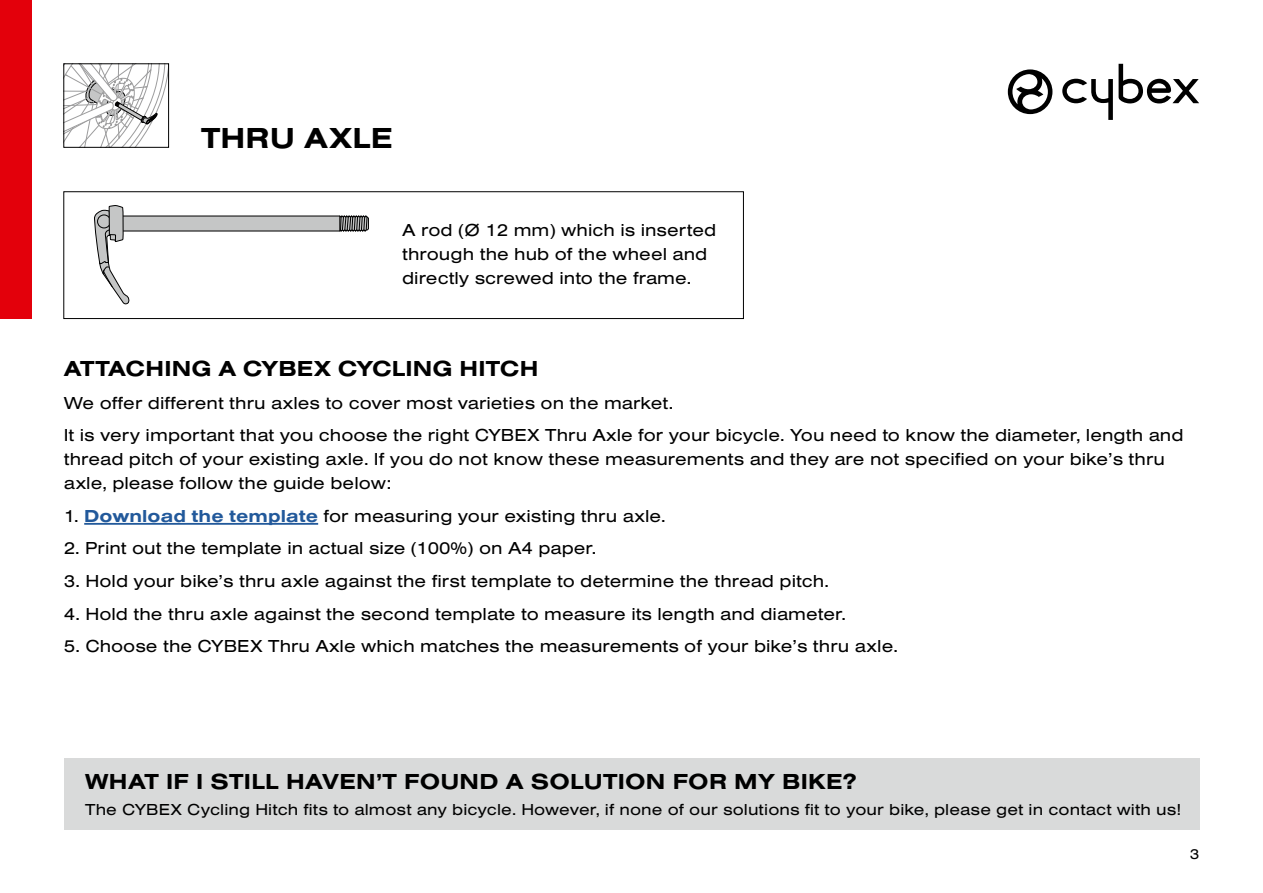
<style>
.page{position:relative;width:1263px;height:893px;background:#fff}
.page>*{position:absolute;margin:0;border:0;box-sizing:border-box;transform-origin:0 0}
.t1{font:700 30px "Nimbus San Ext";letter-spacing:.005em;color:#000}
.t2{font:700 22.5px "Nimbus San Ext";letter-spacing:.01em;color:#000}
.t3{font:18px/24px "Nimbus San Ext";color:#000}
.t4{font:16.5px "Nimbus San Ext";letter-spacing:.005em;color:#000}
.t5{font:15px "Nimbus San Ext";color:#000}
.s1{font-weight:700;color:#22599b}
</style>
<div class="page">
<div style="left:63px;top:191px;width:681px;height:128px;border:1px solid #000"></div>
<hr style="left:84px;top:523px;width:234px;height:2px;background:#22599b">
<svg style="left:1008px;top:64px;width:191px;height:56px"></svg>
<div style="left:64px;top:758px;width:1135px;height:71px;background:#d9dada"></div>
<div style="left:0;top:0;width:32px;height:319px;background:#e3000b"></div>
<svg style="left:94px;top:205px;width:275px;height:100px"></svg>
<svg style="left:65px;top:65px;width:102px;height:81px"></svg>
<div style="left:63px;top:63px;width:106px;height:85px;border:1px solid #000"></div>
<h1 class="t1" style="left:201px;top:121px;width:193px">THRU AXLE</h1>
<p class="t3" style="left:402px;top:218px;width:316px">A rod (Ø 12 mm) which is inserted through the hub of the wheel and directly screwed into the frame.</p>
<p class="t2" style="left:64px;top:356px;width:476px">ATTACHING A CYBEX CYCLING HITCH</p>
<p class="t3" style="left:64px;top:387px;width:1121px;line-height:32.5px">We offer different thru axles to cover most varieties on the market.<br>It is very important that you choose the right CYBEX Thru Axle for your bicycle. You need to know the diameter, length and</p>
<p class="t3" style="left:64px;top:448px;width:1103px">thread pitch of your existing axle. If you do not know these measurements and they are not specified on your bike’s thru axle, please follow the guide below:</p>
<p class="t3" style="left:64px;top:504px;width:604px">1. <span class="s1">Download the template</span> for measuring your existing thru axle.</p>
<p class="t3" style="left:64px;top:537px;width:534px">2. Print out the template in actual size (100%) on A4 paper.</p>
<p class="t3" style="left:64px;top:569px;width:767px">3. Hold your bike’s thru axle against the first template to determine the thread pitch.</p>
<p class="t3" style="left:64px;top:602px;width:784px">4. Hold the thru axle against the second template to measure its length and diameter.</p>
<p class="t3" style="left:64px;top:634px;width:836px">5. Choose the CYBEX Thru Axle which matches the measurements of your bike’s thru axle.</p>
<p class="t2" style="left:85px;top:769px;width:773px">WHAT IF I STILL HAVEN’T FOUND A SOLUTION FOR MY BIKE?</p>
<p class="t4" style="left:85px;top:800px;width:1097px">The CYBEX Cycling Hitch fits to almost any bicycle. However, if none of our solutions fit to your bike, please get in contact with us!</p>
<p class="t5" style="left:1190px;top:845px;width:11px">3</p>
</div>
